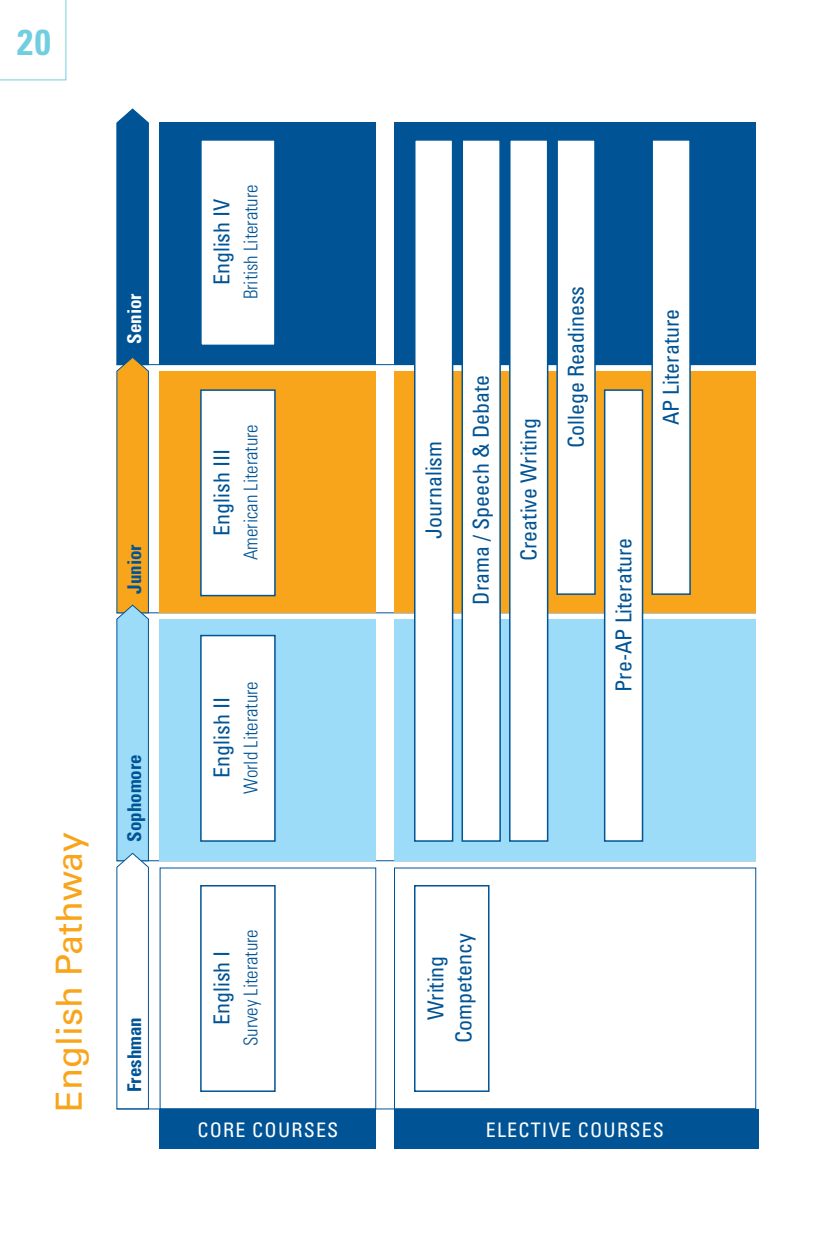
<style>
.page{position:relative;width:828px;height:1260px;background:#fff}
.page>*{position:absolute;margin:0;border:0;box-sizing:border-box;transform-origin:0 0}
.t1{font:36px "Univers LT Std";color:#f9a51b}
.t2{font:700 condensed 36px "Univers LT Std";color:#71cee1}
.t3{font:condensed 22px/28px "Univers LT Std";color:#005495;text-align:center}
.t4{font:condensed 20px "Univers LT Std";letter-spacing:.06em;color:#fff}
.t5{font:300 condensed 19px "Univers LT Std";color:#005495}
.t6{font:700 condensed 19px "Univers LT Std";color:#005495}
.t7{font:700 condensed 19px "Univers LT Std";color:#fff}
</style>
<div class="page">
<hr style="left:117px;top:364px;width:639px;height:1px;background:#005495">
<hr style="left:117px;top:612px;width:639px;height:1px;background:#005495">
<hr style="left:117px;top:860px;width:639px;height:1px;background:#005495">
<svg style="left:116px;top:108px;width:33px;height:1001px"></svg>
<div style="left:160px;top:619px;width:216px;height:242px;background:#9cdcf8"></div>
<div style="left:394px;top:868px;width:362px;height:241px;background:#fff;border:1px solid #005495"></div>
<div style="left:394px;top:619px;width:362px;height:242px;background:#9cdcf8"></div>
<div style="left:160px;top:1109px;width:216px;height:39px;background:#005495"></div>
<div style="left:394px;top:1109px;width:365px;height:39px;background:#005495"></div>
<div style="left:160px;top:371px;width:216px;height:242px;background:#f9a51b"></div>
<div style="left:394px;top:371px;width:362px;height:242px;background:#f9a51b"></div>
<div style="left:160px;top:123px;width:216px;height:242px;background:#005495"></div>
<div style="left:394px;top:123px;width:362px;height:242px;background:#005495"></div>
<svg style="left:0;top:0;width:66px;height:80px"></svg>
<hr style="left:117px;top:1109px;width:639px;height:1px;background:#005495">
<div style="left:200px;top:885px;width:76px;height:207px;background:#fff;border:2px solid #005495"></div>
<div style="left:414px;top:885px;width:76px;height:207px;background:#fff;border:2px solid #005495"></div>
<div style="left:200px;top:635px;width:76px;height:207px;background:#fff;border:2px solid #005495"></div>
<div style="left:414px;top:139px;width:39px;height:703px;background:#fff;border:2px solid #005495"></div>
<div style="left:462px;top:139px;width:39px;height:703px;background:#fff;border:2px solid #005495"></div>
<div style="left:509px;top:139px;width:39px;height:703px;background:#fff;border:2px solid #005495"></div>
<div style="left:556px;top:139px;width:40px;height:456px;background:#fff;border:2px solid #005495"></div>
<div style="left:604px;top:389px;width:39px;height:453px;background:#fff;border:2px solid #005495"></div>
<div style="left:651px;top:139px;width:40px;height:456px;background:#fff;border:2px solid #005495"></div>
<div style="left:200px;top:389px;width:76px;height:207px;background:#fff;border:2px solid #005495"></div>
<div style="left:200px;top:139px;width:76px;height:207px;background:#fff;border:2px solid #005495"></div>
<h1 class="t2" style="left:17px;top:20px;width:35px">20</h1>
<p class="t7" style="left:123px;top:344px;width:52px;rotate:-90deg">Senior</p>
<p class="t6" style="left:123px;top:594px;width:51px;rotate:-90deg">Junior</p>
<h1 class="t1" style="left:48px;top:1112px;width:282px;rotate:-90deg">English Pathway</h1>
<p class="t6" style="left:123px;top:842px;width:89px;rotate:-90deg">Sophomore</p>
<p class="t6" style="left:123px;top:1092px;width:76px;rotate:-90deg">Freshman</p>
<p class="t3" style="left:207px;top:285px;width:88px;rotate:-90deg">English IV</p>
<p class="t5" style="left:240px;top:299px;width:117px;rotate:-90deg">British Literature</p>
<p class="t3" style="left:207px;top:536px;width:88px;rotate:-90deg">English III</p>
<p class="t5" style="left:240px;top:560px;width:138px;rotate:-90deg">American Literature</p>
<p class="t3" style="left:207px;top:778px;width:82px;rotate:-90deg">English II</p>
<p class="t5" style="left:240px;top:794px;width:114px;rotate:-90deg">World Literature</p>
<p class="t3" style="left:419px;top:539px;width:99px;rotate:-90deg">Journalism</p>
<p class="t3" style="left:467px;top:605px;width:231px;rotate:-90deg">Drama / Speech &amp; Debate</p>
<p class="t3" style="left:514px;top:561px;width:144px;rotate:-90deg">Creative Writing</p>
<p class="t3" style="left:562px;top:448px;width:164px;rotate:-90deg">College Readiness</p>
<p class="t3" style="left:609px;top:692px;width:155px;rotate:-90deg">Pre-AP Literature</p>
<p class="t3" style="left:657px;top:425px;width:118px;rotate:-90deg">AP Literature</p>
<p class="t3" style="left:207px;top:1025px;width:76px;rotate:-90deg">English I</p>
<p class="t5" style="left:240px;top:1046px;width:119px;rotate:-90deg">Survey Literature</p>
<p class="t3" style="left:421px;top:1043px;width:112px;rotate:-90deg">Writing<br>Competency</p>
<p class="t4" style="left:197px;top:1117px;width:143px">CORE COURSES</p>
<p class="t4" style="left:486px;top:1117px;width:180px">ELECTIVE COURSES</p>
</div>
